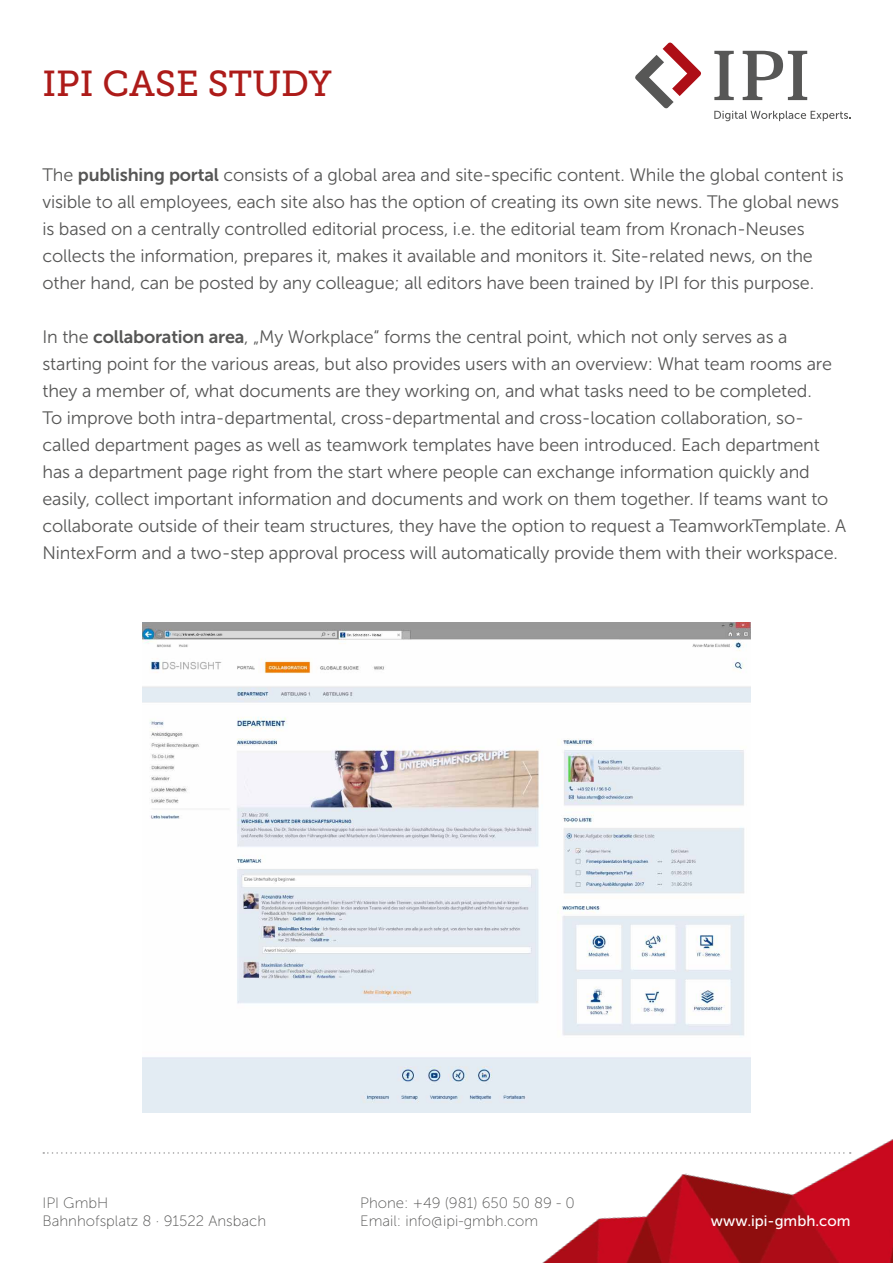
<style>
.page{position:relative;width:893px;height:1263px;background:#fff}
.page>*{position:absolute;margin:0;border:0;box-sizing:border-box;transform-origin:0 0}
.t1{font:36px "Museo Slab 500";color:#ad1b19}
.t2{font:18px/27px "Museo Sans 300";letter-spacing:-.01em;color:#565655}
.t3{font:15px/18.6px "Museo Sans 100";color:#565655}
.t4{font:15px "Museo Sans 500";color:#fff}
.s1{font-family:"Museo Sans 700"}
</style>
<div class="page">
<svg style="left:635px;top:43px;width:66px;height:66px"></svg>
<svg style="left:714px;top:51px;width:93px;height:49px"></svg>
<svg style="left:714px;top:111px;width:136px;height:10px"></svg>
<svg style="left:43px;top:1152px;width:402px;height:2px"></svg>
<img style="left:447px;top:1139px;width:446px;height:124px">
<img style="left:143px;top:623px;width:607px;height:489px">
<h1 class="t1" style="left:43px;top:64px;width:291px">IPI CASE STUDY</h1>
<p class="t2" style="left:43px;top:161px;width:803px">The <span class="s1">publishing portal</span> consists of a global area and site-specific content. While the global content is visible to all employees, each site also has the option of creating its own site news. The global news is based on a centrally controlled editorial process, i.e. the editorial team from Kronach-Neuses collects the information, prepares it, makes it available and monitors it. Site-related news, on the other hand, can be posted by any colleague; all editors have been trained by IPI for this purpose.</p>
<p class="t2" style="left:43px;top:323px;width:805px">In the <span class="s1">collaboration area</span>, „My Workplace“ forms the central point, which not only serves as a starting point for the various areas, but also provides users with an overview: What team rooms are they a member of, what documents are they working on, and what tasks need to be completed.<br>To improve both intra-departmental, cross-departmental and cross-location collaboration, so&shy;called department pages as well as teamwork templates have been introduced. Each department has a department page right from the start where people can exchange information quickly and easily, collect important information and documents and work on them together. If teams want to collaborate outside of their team structures, they have the option to request a TeamworkTemplate. A NintexForm and a two-step approval process will automatically provide them with their workspace.</p>
<p class="t3" style="left:43px;top:1193px;width:225px">IPI GmbH<br>Bahnhofsplatz 8 · 91522 Ansbach</p>
<p class="t3" style="left:360px;top:1193px;width:216px">Phone: +49 (981) 650 50 89 - 0<br>Email: info@ipi-gmbh.com</p>
<p class="t4" style="left:711px;top:1213px;width:141px">www.ipi-gmbh.com</p>
</div>
